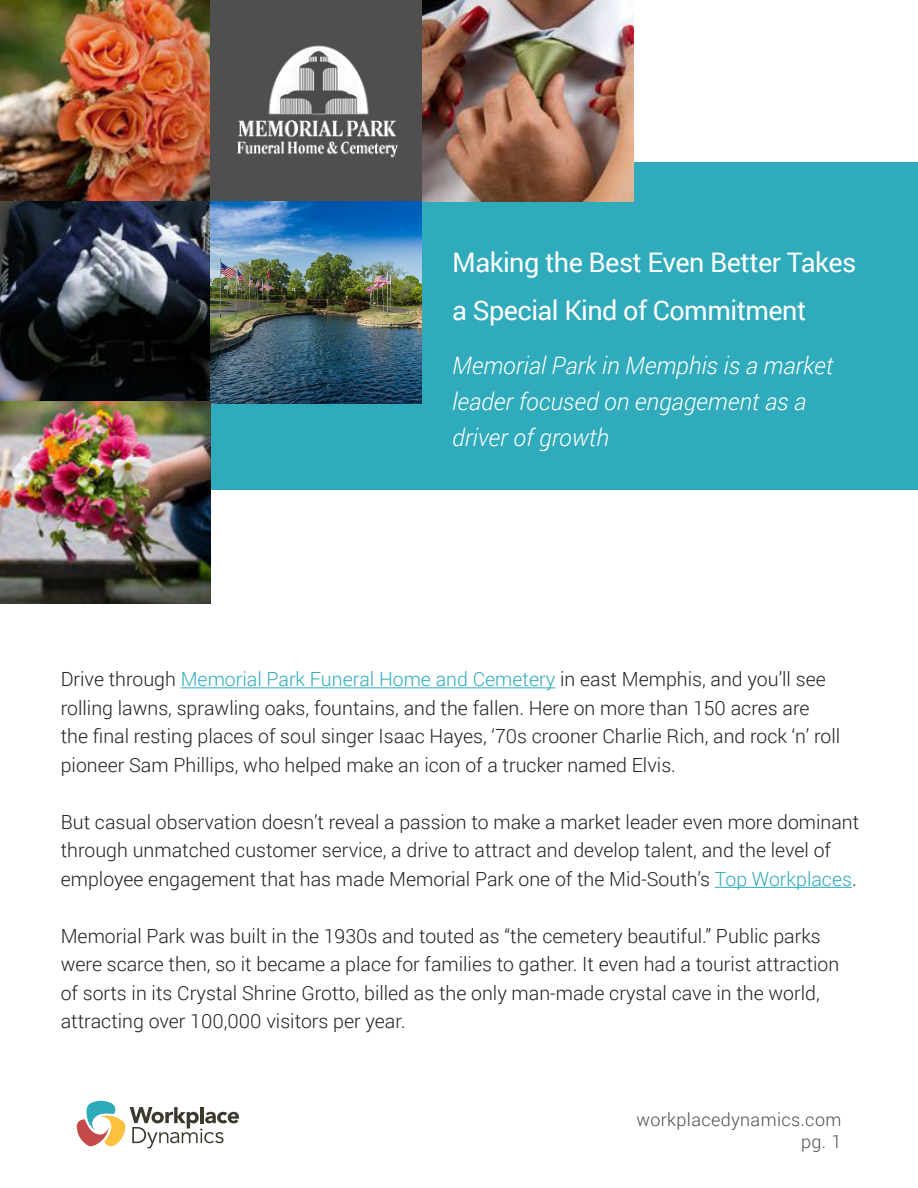
<style>
.page{position:relative;width:918px;height:1188px;background:#fff}
.page>*{position:absolute;margin:0;border:0;box-sizing:border-box;transform-origin:0 0}
.t1{font:27px/48px "Roboto";letter-spacing:-.02em;color:#fff}
.Body{font:italic 300 24px/36px "Roboto";color:#fff}
.Body-2{font:300 19.5px/28.5px "Roboto";color:#231f20}
.t2{font:300 18px "Roboto";letter-spacing:.02em;color:#4f4f4f}
.s1{color:#2fabbb}
</style>
<div class="page">
<svg style="left:77px;top:1101px;width:162px;height:47px"></svg>
<div style="left:211px;top:162px;width:707px;height:328px;background:#2fabbb"></div>
<img style="left:0;top:0;width:211px;height:603px">
<div style="left:211px;top:0;width:212px;height:202px;background:#4f4f4f"></div>
<img style="left:423px;top:0;width:210px;height:202px">
<img style="left:211px;top:202px;width:210px;height:201px">
<hr style="left:181px;top:687px;width:374px;height:1px;background:#2fabbb">
<hr style="left:715px;top:887px;width:137px;height:1px;background:#2fabbb">
<img style="left:237px;top:45px;width:161px;height:113px">
<p class="t1" style="left:452px;top:237px;width:405px">Making the Best Even Better Takes a Special Kind of Commitment</p>
<p class="Body" style="left:452px;top:346px;width:383px">Memorial Park in Memphis is a market leader focused on engagement as a driver of growth</p>
<p class="Body-2" style="left:61px;top:665px;width:781px">Drive through <span class="s1">Memorial Park Funeral Home and Cemetery</span> in east Memphis, and you’ll see rolling lawns, sprawling oaks, fountains, and the fallen. Here on more than 150 acres are the final resting places of soul singer Isaac Hayes, ‘70s crooner Charlie Rich, and rock ‘n’ roll pioneer Sam Phillips, who helped make an icon of a trucker named Elvis.</p>
<p class="Body-2" style="left:61px;top:807px;width:800px">But casual observation doesn’t reveal a passion to make a market leader even more dominant through unmatched customer service, a drive to attract and develop talent, and the level of employee engagement that has made Memorial Park one of the Mid-South’s <span class="s1">Top Workplaces</span>.</p>
<p class="Body-2" style="left:61px;top:921px;width:780px">Memorial Park was built in the 1930s and touted as “the cemetery beautiful.” Public parks were scarce then, so it became a place for families to gather. It even had a tourist attraction of sorts in its Crystal Shrine Grotto, billed as the only man-made crystal cave in the world, attracting over 100,000 visitors per year.</p>
<p class="t2" style="left:636px;top:1108px;width:206px">workplacedynamics.com</p>
<p class="t2" style="left:801px;top:1129px;width:42px">pg. 1</p>
</div>
